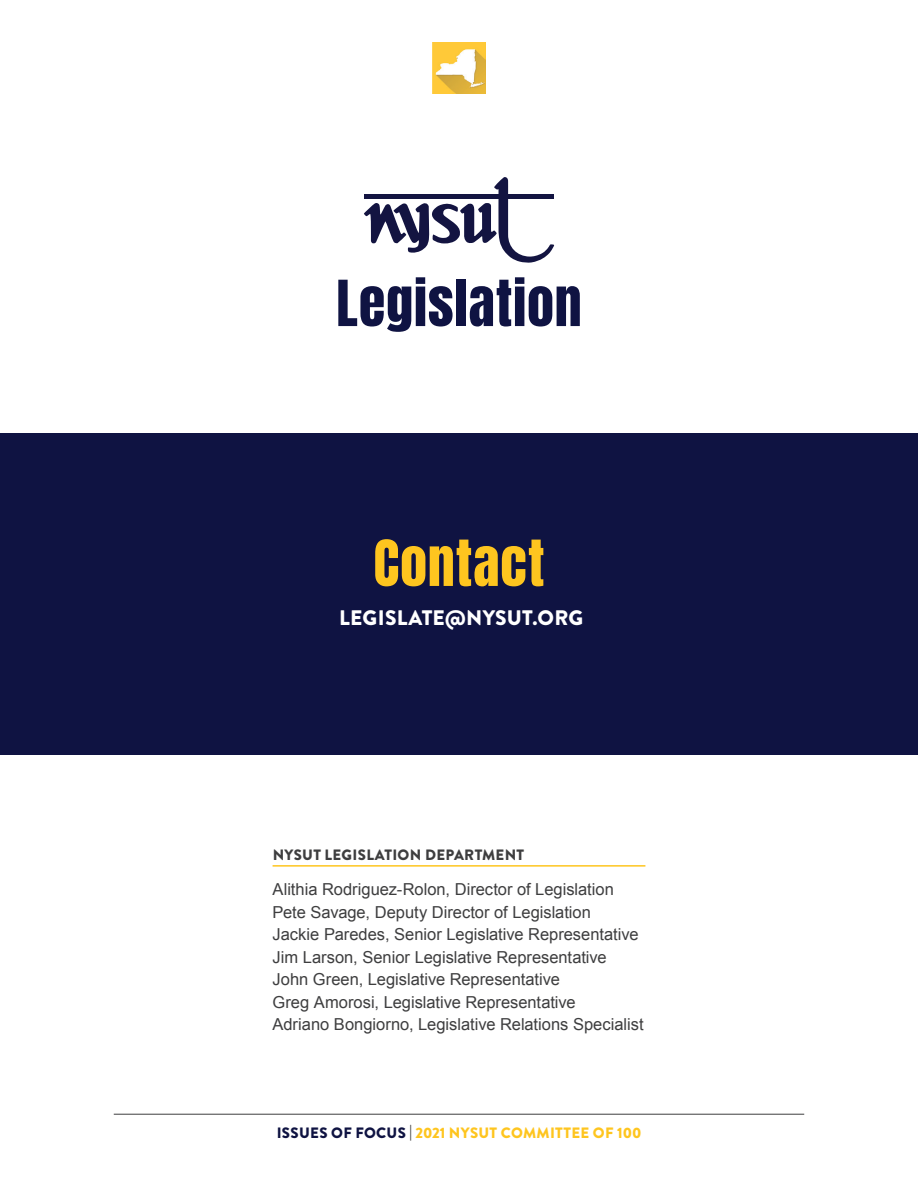
<style>
.page{position:relative;width:918px;height:1188px;background:#fff}
.page>*{position:absolute;margin:0;border:0;box-sizing:border-box;transform-origin:0 0}
.t1{font:54px "Anton";letter-spacing:.015em;color:#0f1342}
.t2{font:54px "Anton";letter-spacing:.02em;color:#fec51f}
.t3{font:900 21px "Brandon Grotesque";letter-spacing:.01em;color:#fff}
.t4{font:16.5px/22.5px "Arial";color:#3e3e3f}
.t5{font:900 15px "Brandon Grotesque";letter-spacing:.02em;color:#fec51f}
.t6{font:900 15px "Brandon Grotesque";letter-spacing:.02em;color:#3e3e3f}
.s1{color:#0f1342}
.s2{color:#3e3e3f}
</style>
<div class="page">
<hr style="left:114px;top:1114px;width:690px;height:1px;background:#3e3e3f">
<img style="left:432px;top:43px;width:54px;height:51px">
<svg style="left:364px;top:177px;width:190px;height:86px"></svg>
<div style="left:364px;top:194px;width:190px;height:5px;background:#131441"></div>
<hr style="left:273px;top:865px;width:372px;height:2px;background:#fec51f">
<div style="left:0;top:433px;width:918px;height:322px;background:#0f1342"></div>
<h1 class="t1" style="left:336px;top:276px;width:247px">Legislation</h1>
<h1 class="t2" style="left:374px;top:536px;width:172px">Contact</h1>
<p class="t3" style="left:339px;top:603px;width:246px">LEGISLATE@NYSUT.ORG</p>
<p class="t6" style="left:273px;top:844px;width:253px">NYSUT LEGISLATION DEPARTMENT</p>
<p class="t4" style="left:273px;top:878px;width:373px">Alithia Rodriguez-Rolon, Director of Legislation Pete Savage, Deputy Director of Legislation<br>Jackie Paredes, Senior Legislative Representative Jim Larson, Senior Legislative Representative John Green, Legislative Representative<br>Greg Amorosi, Legislative Representative<br>Adriano Bongiorno, Legislative Relations Specialist</p>
<p class="t5" style="left:277px;top:1122px;width:366px"><span class="s1">ISSUES OF FOCUS</span> <span class="s2">|</span> 2021 NYSUT COMMITTEE OF 100</p>
</div>
